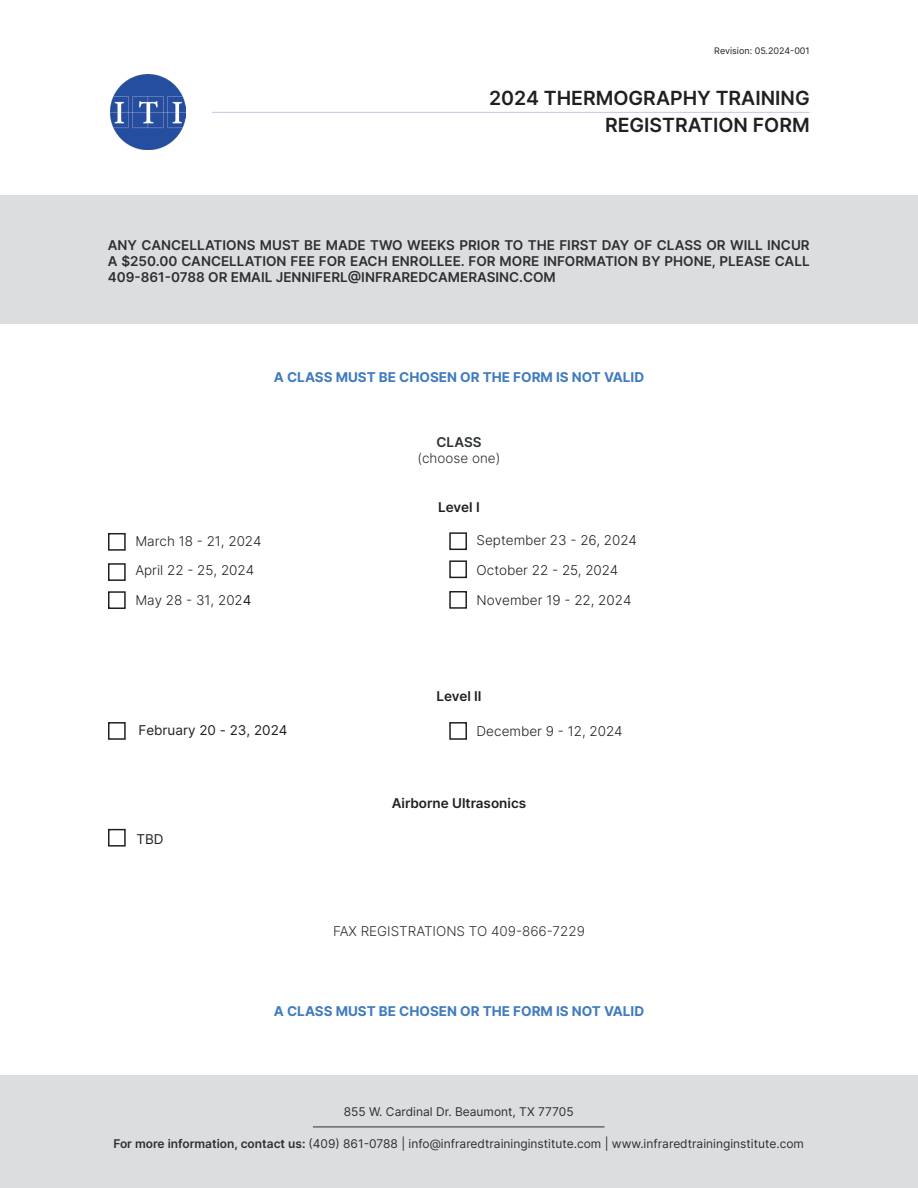
<style>
.page{position:relative;width:918px;height:1188px;background:#fff}
.page>*{position:absolute;margin:0;border:0;box-sizing:border-box;transform-origin:0 0}
.t1{font:600 19.5px/27px "Inter";color:#231f20;text-align:right}
.t2{font:600 13.5px/16.2px "Inter";color:#2c3032;text-align:justify}
.t3{font:300 13.5px/29.7px "Inter";color:#231f20}
.t4{font:700 13.5px "Inter";color:#407bbf}
.t5{font:300 13.5px "Inter";color:#2c3032}
.t6{font:600 13.5px "Inter";color:#231f20}
.t7{font:13.5px "Inter";color:#231f20}
.t8{font:12px "Inter";color:#2c3032}
.t9{font:9px "Inter";color:#231f20}
.s1{font-weight:400}
.s2{font-weight:600}
</style>
<div class="page">
<div style="left:0;top:195px;width:918px;height:129px;background:#dcdddf"></div>
<div style="left:0;top:1076px;width:918px;height:112px;background:#dcdddf"></div>
<img style="left:110px;top:75px;width:75px;height:75px">
<hr style="left:313px;top:1127px;width:292px;height:1px;background:#2c3032">
<hr style="left:212px;top:112px;width:598px;height:1px;background:#c4c6e2">
<div style="left:108px;top:533px;width:18px;height:18px;border:2px solid #231f20"></div>
<div style="left:108px;top:563px;width:18px;height:18px;border:2px solid #231f20"></div>
<div style="left:108px;top:591px;width:18px;height:18px;border:2px solid #231f20"></div>
<div style="left:449px;top:560px;width:18px;height:18px;border:2px solid #231f20"></div>
<div style="left:449px;top:591px;width:18px;height:18px;border:2px solid #231f20"></div>
<div style="left:449px;top:532px;width:18px;height:18px;border:2px solid #231f20"></div>
<div style="left:108px;top:722px;width:18px;height:18px;border:2px solid #231f20"></div>
<div style="left:449px;top:722px;width:18px;height:18px;border:2px solid #231f20"></div>
<div style="left:108px;top:829px;width:18px;height:18px;border:2px solid #231f20"></div>
<p class="t9" style="left:714px;top:44px;width:97px">Revision: 05.2024-001</p>
<h1 class="t1" style="left:489px;top:84px;width:322px">2024 THERMOGRAPHY TRAINING<br>REGISTRATION FORM</h1>
<p class="t2" style="left:108px;top:236px;width:704px">ANY CANCELLATIONS MUST BE MADE TWO WEEKS PRIOR TO THE FIRST DAY OF CLASS OR WILL INCUR A $250.00 CANCELLATION FEE FOR EACH ENROLLEE. FOR MORE INFORMATION BY PHONE, PLEASE CALL 409-861-0788 OR EMAIL JENNIFERL@INFRAREDCAMERASINC.COM</p>
<p class="t4" style="left:274px;top:368px;width:372px">A CLASS MUST BE CHOSEN OR THE FORM IS NOT VALID</p>
<p class="t2" style="left:436px;top:434px;width:47px">CLASS</p>
<p class="t5" style="left:418px;top:449px;width:84px">(choose one)</p>
<p class="t3" style="left:135px;top:525px;width:128px">March 18 - 21, 2024<br>April 22 - 25, 2024<br>May 28 - 31, 202<span class="s1">4</span></p>
<p class="t7" style="left:138px;top:721px;width:151px">February 20 - 23, 2024</p>
<p class="t7" style="left:136px;top:829px;width:29px">TBD</p>
<p class="t6" style="left:438px;top:497px;width:43px">Level I</p>
<p class="t3" style="left:477px;top:525px;width:162px">September 23 - 26, 2024</p>
<p class="t3" style="left:477px;top:555px;width:143px">October 22 - 25, 2024</p>
<p class="t3" style="left:477px;top:585px;width:156px">November 19 - 22, 2024</p>
<p class="t6" style="left:436px;top:686px;width:47px">Level II</p>
<p class="t3" style="left:477px;top:716px;width:147px">December 9 - 12, 2024</p>
<p class="t6" style="left:392px;top:793px;width:136px">Airborne Ultrasonics</p>
<p class="t5" style="left:333px;top:922px;width:253px">FAX REGISTRATIONS TO 409-866-7229</p>
<p class="t4" style="left:274px;top:1001px;width:372px">A CLASS MUST BE CHOSEN OR THE FORM IS NOT VALID</p>
<p class="t8" style="left:344px;top:1103px;width:232px">855 W. Cardinal Dr. Beaumont, TX 77705</p>
<p class="t8" style="left:113px;top:1135px;width:692px"><span class="s2">For more information, contact us:</span> (409) 861-0788 | info@infraredtraininginstitute.com | www.infraredtraininginstitute.com</p>
</div>
